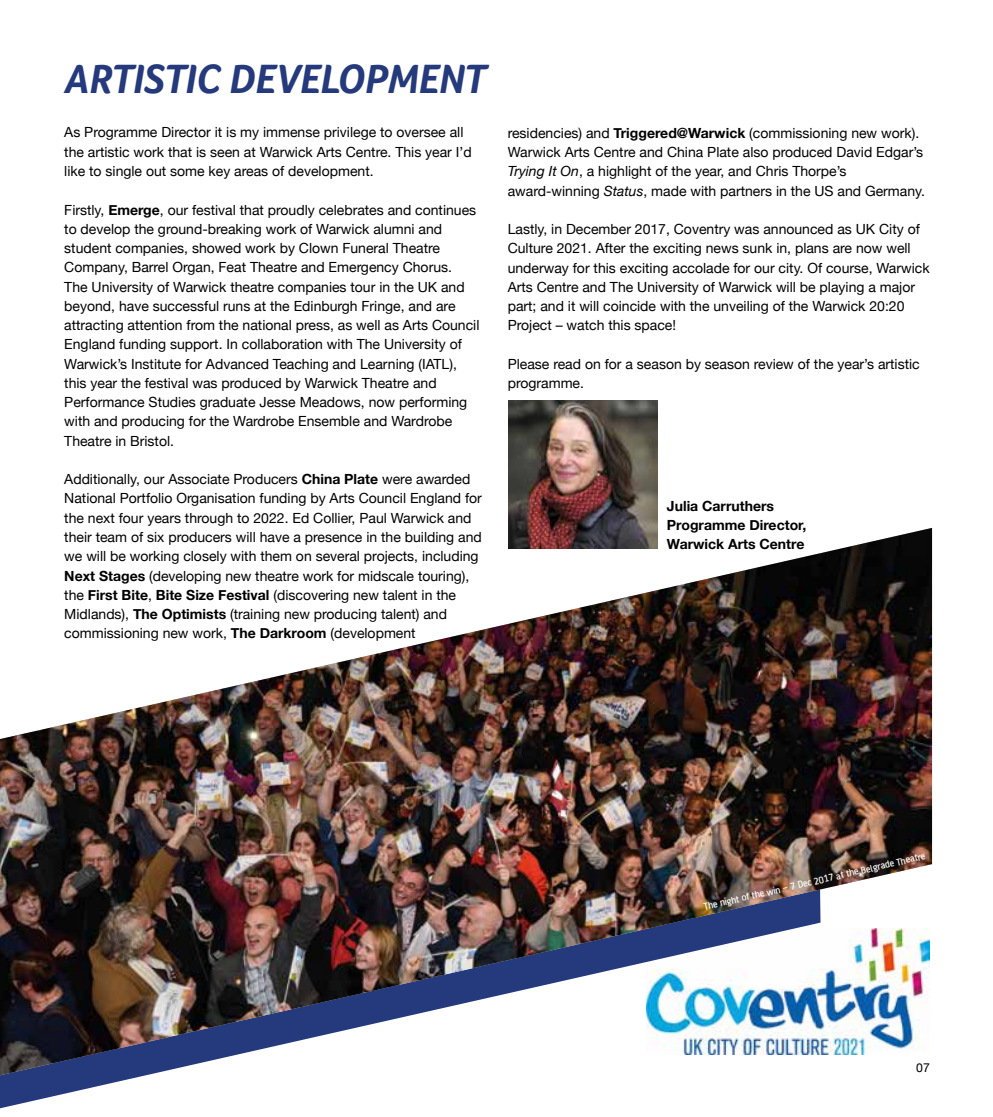
<style>
.page{position:relative;width:993px;height:1117px;background:#fff}
.page>*{position:absolute;margin:0;border:0;box-sizing:border-box;transform-origin:0 0}
.t1{font:italic 700 42px "Foco";color:#25397d}
.t2{font:14px/19.2px "Helvetica Neue";color:#000}
.t3{font:700 14px/19.2px "Helvetica Neue";color:#000}
.t4{font:12.25px "Helvetica Neue";color:#000}
.t5{font:500 10.5px "AF Battersea";color:#fff}
.s1{font-weight:700}
.s2{font-style:italic}
</style>
<div class="page">
<svg style="left:0;top:1075px;width:147px;height:32px;fill:#25397d"></svg>
<img style="left:0;top:527px;width:931px;height:548px">
<img style="left:508px;top:400px;width:149px;height:148px">
<h1 class="t1" style="left:64px;top:54px;width:423px">ARTISTIC DEVELOPMENT</h1>
<p class="t2" style="left:64px;top:124px;width:409px">As Programme Director it is my immense privilege to oversee all the artistic work that is seen at Warwick Arts Centre. This year I’d like to single out some key areas of development.</p>
<p class="t2" style="left:64px;top:201px;width:416px">Firstly, <span class="s1">Emerge</span>, our festival that proudly celebrates and continues to develop the ground-breaking work of Warwick alumni and student companies, showed work by Clown Funeral Theatre Company, Barrel Organ, Feat Theatre and Emergency Chorus.<br>The University of Warwick theatre companies tour in the UK and beyond, have successful runs at the Edinburgh Fringe, and are attracting attention from the national press, as well as Arts Council England funding support. In collaboration with The University of Warwick’s Institute for Advanced Teaching and Learning (IATL), this year the festival was produced by Warwick Theatre and Performance Studies graduate Jesse Meadows, now performing with and producing for the Wardrobe Ensemble and Wardrobe Theatre in Bristol.</p>
<p class="t2" style="left:64px;top:470px;width:419px">Additionally, our Associate Producers <span class="s1">China Plate</span> were awarded National Portfolio Organisation funding by Arts Council England for the next four years through to 2022. Ed Collier, Paul Warwick and their team of six producers will have a presence in the building and we will be working closely with them on several projects, including <span class="s1">Next Stages</span> (developing new theatre work for midscale touring), the <span class="s1">First Bite</span>, <span class="s1">Bite Size Festival</span> (discovering new talent in the Midlands), <span class="s1">The Optimists</span> (training new producing talent) and commissioning new work, <span class="s1">The Darkroom</span> (development</p>
<p class="t2" style="left:507px;top:124px;width:418px">residencies) and <span class="s1">Triggered@Warwick</span> (commissioning new work).<br>Warwick Arts Centre and China Plate also produced David Edgar’s <span class="s2">Trying It On</span>, a highlight of the year, and Chris Thorpe’s award-winning <span class="s2">Status</span>, made with partners in the US and Germany.</p>
<p class="t2" style="left:507px;top:220px;width:423px">Lastly, in December 2017, Coventry was announced as UK City of Culture 2021. After the exciting news sunk in, plans are now well underway for this exciting accolade for our city. Of course, Warwick Arts Centre and The University of Warwick will be playing a major part; and it will coincide with the unveiling of the Warwick 20:20<br>Project – watch this space!</p>
<p class="t2" style="left:507px;top:355px;width:413px">Please read on for a season by season review of the year’s artistic programme.</p>
<p class="t3" style="left:666px;top:496px;width:141px">Julia Carruthers<br>Programme Director,<br>Warwick Arts Centre</p>
<p class="t5" style="left:702px;top:901px;width:228px;rotate:-13deg">The night of the win – 7 Dec 2017 at the Belgrade Theatre</p>
<p class="t4" style="left:916px;top:1058px;width:15px">07</p>
</div>
